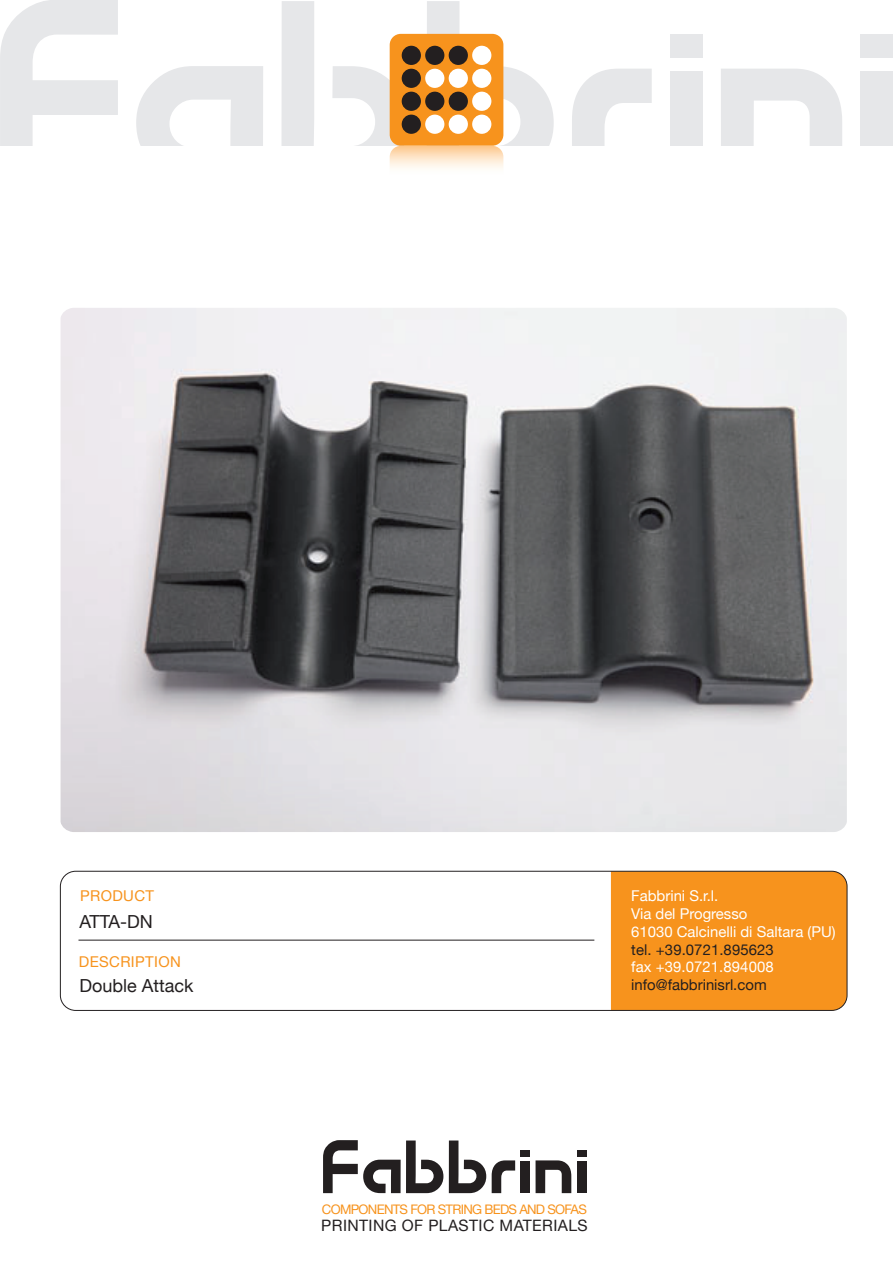
<style>
.page{position:relative;width:893px;height:1263px;background:#fff}
.page>*{position:absolute;margin:0;border:0;box-sizing:border-box;transform-origin:0 0}
.t1{font:18px "Helvetica Neue";color:#231f20}
.t2{font:15.75px "Helvetica Neue";letter-spacing:.025em;color:#231f20}
.t3{font:14.85px/17.9px "Helvetica Neue";color:#fff}
.t4{font:14.85px "Helvetica Neue";color:#231f20}
.t5{font:14.85px "Helvetica Neue";letter-spacing:.025em;color:#f7931d}
.t6{font:13.2px "Helvetica Neue";letter-spacing:-.055em;color:#f7931d}
</style>
<div class="page">
<svg style="left:0;top:0;width:118px;height:145px"></svg>
<div style="left:670px;top:71px;width:33px;height:74px;background:#e6e7e9"></div>
<div style="left:670px;top:35px;width:33px;height:23px;background:#e6e7e9"></div>
<div style="left:860px;top:71px;width:33px;height:74px;background:#e6e7e9"></div>
<div style="left:860px;top:35px;width:33px;height:23px;background:#e6e7e9"></div>
<svg style="left:721px;top:69px;width:121px;height:76px"></svg>
<svg style="left:136px;top:66px;width:127px;height:79px"></svg>
<svg style="left:572px;top:69px;width:80px;height:76px"></svg>
<svg style="left:281px;top:1px;width:273px;height:167px"></svg>
<div style="left:611px;top:871px;width:236px;height:139px;background:#f7931d"></div>
<div style="left:60px;top:871px;width:787px;height:140px;border:1px solid #231f20;border-radius:15px"></div>
<hr style="left:78px;top:940px;width:516px;height:1px;background:#231f20">
<img style="left:61px;top:308px;width:786px;height:524px">
<div style="left:521px;top:1161px;width:9px;height:32px;background:#231f20"></div>
<div style="left:521px;top:1150px;width:9px;height:7px;background:#231f20"></div>
<div style="left:577px;top:1161px;width:9px;height:32px;background:#231f20"></div>
<div style="left:577px;top:1150px;width:9px;height:7px;background:#231f20"></div>
<svg style="left:536px;top:1160px;width:35px;height:33px"></svg>
<svg style="left:323px;top:1140px;width:120px;height:53px"></svg>
<svg style="left:449px;top:1140px;width:37px;height:53px"></svg>
<svg style="left:492px;top:1160px;width:23px;height:33px"></svg>
<p class="t5" style="left:80px;top:887px;width:75px">PRODUCT</p>
<p class="t1" style="left:79px;top:911px;width:75px">ATTA-DN</p>
<p class="t5" style="left:79px;top:952px;width:103px">DESCRIPTION</p>
<p class="t1" style="left:79px;top:975px;width:116px">Double Attack</p>
<p class="t3" style="left:631px;top:886px;width:206px">Fabbrini S.r.l.<br>Via del Progresso<br>61030 Calcinelli di Saltara (PU)</p>
<p class="t4" style="left:631px;top:940px;width:144px">tel. +39.0721.895623</p>
<p class="t3" style="left:631px;top:958px;width:144px">fax +39.0721.894008</p>
<p class="t4" style="left:631px;top:976px;width:137px">info@fabbrinisrl.com</p>
<p class="t6" style="left:322px;top:1201px;width:266px">COMPONENTS FOR STRING BEDS AND SOFAS</p>
<p class="t2" style="left:321px;top:1215px;width:268px">PRINTING OF PLASTIC MATERIALS</p>
</div>
